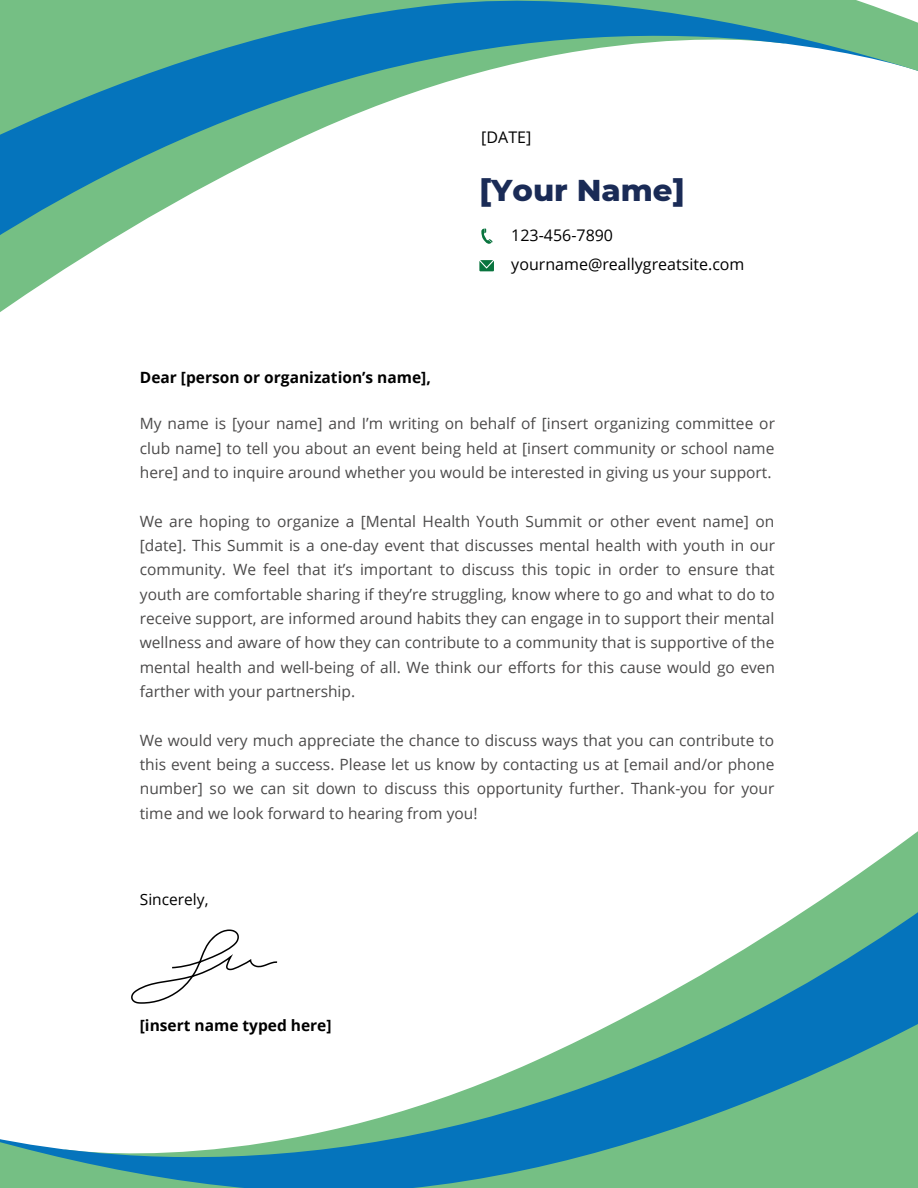
<style>
.page{position:relative;width:918px;height:1188px;background:#fff}
.page>*{position:absolute;margin:0;border:0;box-sizing:border-box;transform-origin:0 0}
.t1{font:800 30.75px "Montserrat";color:#1a2b56}
.t2{font:16.05px/29.1px "Open Sans";color:#000}
.t3{font:15.45px/24.3px "Open Sans";color:#4b4a4a;text-align:justify}
.t4{font:700 15.45px "Open Sans";color:#000}
.t5{font:15.45px "Open Sans";color:#000}
</style>
<div class="page">
<svg style="left:0;top:223px;width:494px;height:89px"></svg>
<svg style="left:0;top:0;width:918px;height:223px"></svg>
<svg style="left:481px;top:228px;width:12px;height:16px"></svg>
<svg style="left:479px;top:260px;width:15px;height:11px"></svg>
<svg style="left:225px;top:838px;width:693px;height:132px"></svg>
<svg style="left:0;top:970px;width:918px;height:218px"></svg>
<svg style="left:131px;top:930px;width:146px;height:74px"></svg>
<p class="t2" style="left:481px;top:122px;width:52px">[DATE]</p>
<h1 class="t1" style="left:479px;top:171px;width:207px">[Your Name]</h1>
<p class="t4" style="left:140px;top:367px;width:293px">Dear [person or organization’s name],</p>
<p class="t2" style="left:511px;top:220px;width:235px">123-456-7890 yourname@reallygreatsite.com</p>
<p class="t3" style="left:140px;top:411px;width:637px">My name is [your name] and I’m writing on behalf of [insert organizing committee or club name] to tell you about an event being held at [insert community or school name here] and to inquire around whether you would be interested in giving us your support.</p>
<p class="t3" style="left:140px;top:509px;width:637px">We are hoping to organize a [Mental Health Youth Summit or other event name] on [date]. This Summit is a one-day event that discusses mental health with youth in our community. We feel that it’s important to discuss this topic in order to ensure that youth are comfortable sharing if they’re struggling, know where to go and what to do to receive support, are informed around habits they can engage in to support their mental wellness and aware of how they can contribute to a community that is supportive of the mental health and well-being of all. We think our efforts for this cause would go even farther with your partnership.</p>
<p class="t3" style="left:140px;top:728px;width:636px">We would very much appreciate the chance to discuss ways that you can contribute to this event being a success. Please let us know by contacting us at [email and/or phone number] so we can sit down to discuss this opportunity further. Thank-you for your time and we look forward to hearing from you!</p>
<p class="t5" style="left:140px;top:888px;width:70px">Sincerely,</p>
<p class="t4" style="left:140px;top:1015px;width:193px">[insert name typed here]</p>
</div>
